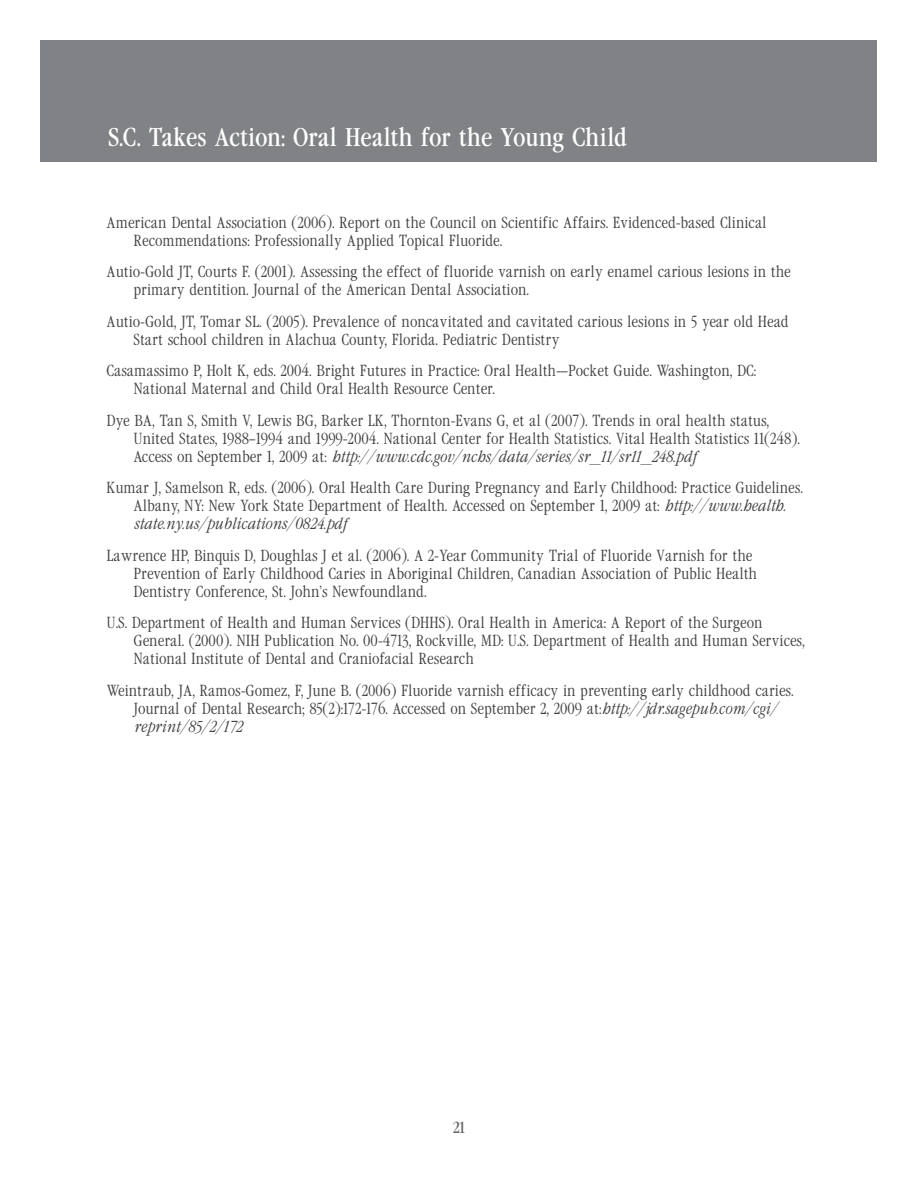
<style>
.page{position:relative;width:918px;height:1188px;background:#fff}
.page>*{position:absolute;margin:0;border:0;box-sizing:border-box;transform-origin:0 0}
.t1{font:24px "Garamond Cond";letter-spacing:-.02em;color:#fff}
.t2{font:300 15px/18px "Garamond Cond";color:#414142}
.t3{font:15px "Garamond Cond";color:#636466}
.s1{font-style:italic}
</style>
<div class="page">
<div style="left:40px;top:40px;width:838px;height:122px;background:#808285"></div>
<h1 class="t1" style="left:108px;top:122px;width:521px">S.C. Takes Action: Oral Health for the Young Child</h1>
<p class="t2" style="left:134px;top:213px;width:635px;text-indent:-27px">American Dental Association (2006). Report on the Council on Scientific Affairs. Evidenced-based Clinical<br>Recommendations: Professionally Applied Topical Fluoride.</p>
<p class="t2" style="left:134px;top:263px;width:659px;text-indent:-27px">Autio-Gold JT, Courts F. (2001). Assessing the effect of fluoride varnish on early enamel carious lesions in the primary dentition. Journal of the American Dental Association.</p>
<p class="t2" style="left:134px;top:312px;width:657px;text-indent:-27px">Autio-Gold, JT, Tomar SL. (2005). Prevalence of noncavitated and cavitated carious lesions in 5 year old Head<br>Start school children in Alachua County, Florida. Pediatric Dentistry</p>
<p class="t2" style="left:134px;top:362px;width:624px;text-indent:-27px">Casamassimo P, Holt K, eds. 2004. Bright Futures in Practice: Oral Health—Pocket Guide. Washington, DC:<br>National Maternal and Child Oral Health Resource Center.</p>
<p class="t2" style="left:134px;top:411px;width:668px;text-indent:-27px">Dye BA, Tan S, Smith V, Lewis BG, Barker LK, Thornton-Evans G, et al (2007). Trends in oral health status,<br>United States, 1988–1994 and 1999-2004. National Center for Health Statistics. Vital Health Statistics 11(248).<br>Access on September 1, 2009 at: <span class="s1">http://www.cdc.gov/nchs/data/series/sr_11/sr11_248.pdf</span></p>
<p class="t2" style="left:134px;top:479px;width:671px;text-indent:-27px">Kumar J, Samelson R, eds. (2006). Oral Health Care During Pregnancy and Early Childhood: Practice Guidelines.<br>Albany, NY: New York State Department of Health. Accessed on September 1, 2009 at: <span class="s1">http://www.health. state.ny.us/publications/0824.pdf</span></p>
<p class="t2" style="left:134px;top:546px;width:625px;text-indent:-27px">Lawrence HP, Binquis D, Doughlas J et al. (2006). A 2-Year Community Trial of Fluoride Varnish for the<br>Prevention of Early Childhood Caries in Aboriginal Children, Canadian Association of Public Health<br>Dentistry Conference, St. John’s Newfoundland.</p>
<p class="t2" style="left:134px;top:614px;width:673px;text-indent:-27px">U.S. Department of Health and Human Services (DHHS). Oral Health in America: A Report of the Surgeon<br>General. (2000). NIH Publication No. 00-4713, Rockville, MD: U.S. Department of Health and Human Services,<br>National Institute of Dental and Craniofacial Research</p>
<p class="t2" style="left:134px;top:681px;width:662px;text-indent:-27px">Weintraub, JA, Ramos-Gomez, F, June B. (2006) Fluoride varnish efficacy in preventing early childhood caries.<br>Journal of Dental Research; 85(2):172-176. Accessed on September 2, 2009 at:<span class="s1">http://jdr.sagepub.com/cgi/ reprint/85/2/172</span></p>
<p class="t3" style="left:453px;top:1119px;width:14px">21</p>
</div>
